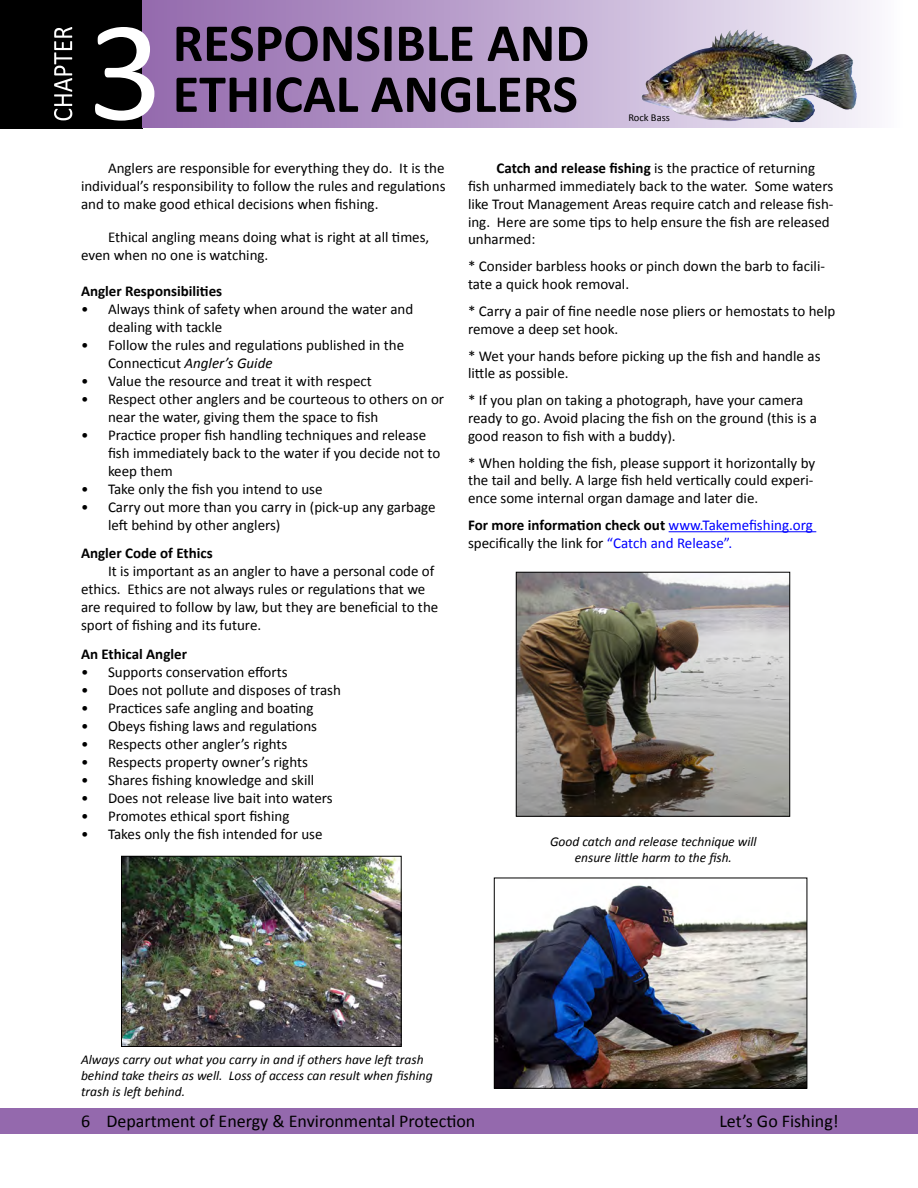
<style>
.page{position:relative;width:918px;height:1188px;background:#fff}
.page>*{position:absolute;margin:0;border:0;box-sizing:border-box;transform-origin:0 0}
.t1{font:700 54px/51px "Calibri";color:#000}
.t2{font:18px "Calibri";color:#000}
.t3{font:15px/18px "Calibri";color:#000}
.t4{font:15px/17.9px "Calibri";color:#00f}
.t5{font:700 15px "Calibri";color:#000}
.t6{font:italic 13.5px/16.2px "Calibri";color:#000;text-align:center}
.t7{font:10.5px "Calibri";color:#000}
.s1{font-style:italic}
.s2{font-weight:700}
.s3{font-weight:700;color:#000}
.s4{color:#000}
</style>
<div class="page">
<div style="left:0;top:0;width:143px;height:129px;background:#000"></div>
<svg style="left:54px;top:27px;width:18px;height:93px"></svg>
<div style="left:143px;top:0;width:775px;height:128px;background:linear-gradient(to right,#9064ab,#f9f9fd)"></div>
<div style="left:0;top:1108px;width:918px;height:26px;background:#9469ad"></div>
<hr style="left:917px;top:0;width:1px;height:128px;background:#fff">
<svg style="left:95px;top:27px;width:59px;height:94px"></svg>
<img style="left:630px;top:26px;width:232px;height:102px">
<hr style="left:669px;top:531px;width:147px;height:1px;background:#00f">
<img style="left:518px;top:574px;width:270px;height:241px">
<div style="left:516px;top:572px;width:274px;height:245px;border:1px solid #000"></div>
<img style="left:496px;top:885px;width:309px;height:202px">
<div style="left:494px;top:878px;width:313px;height:211px;border:1px solid #000"></div>
<img style="left:123px;top:858px;width:277px;height:187px">
<div style="left:121px;top:856px;width:281px;height:191px;border:1px solid #000"></div>
<h1 class="t1" style="left:173px;top:17px;width:418px">RESPONSIBLE AND<br>ETHICAL ANGLERS</h1>
<p class="t7" style="left:628px;top:111px;width:43px">Rock Bass</p>
<p class="t3" style="left:81px;top:159px;width:366px;text-align:justify;text-indent:27px">Anglers are responsible for everything they do. It is the individual’s responsibility to follow the rules and regulations and to make good ethical decisions when fishing.</p>
<p class="t3" style="left:81px;top:228px;width:350px;text-indent:27px">Ethical angling means doing what is right at all times, even when no one is watching.</p>
<p class="t5" style="left:81px;top:281px;width:143px">Angler Responsibilities</p>
<p class="t3" style="left:108px;top:300px;width:307px;text-indent:-27px">• Always think of safety when around the water and dealing with tackle</p>
<p class="t3" style="left:108px;top:336px;width:298px;text-indent:-27px">• Follow the rules and regulations published in the<br>Connecticut <span class="s1">Angler’s Guide</span></p>
<p class="t3" style="left:81px;top:372px;width:292px">• Value the resource and treat it with respect</p>
<p class="t3" style="left:108px;top:390px;width:338px;text-indent:-27px">• Respect other anglers and be courteous to others on or near the water, giving them the space to fish</p>
<p class="t3" style="left:108px;top:426px;width:334px;text-indent:-27px">• Practice proper fish handling techniques and release fish immediately back to the water if you decide not to keep them</p>
<p class="t3" style="left:81px;top:480px;width:243px">• Take only the fish you intend to use</p>
<p class="t3" style="left:108px;top:498px;width:329px;text-indent:-27px">• Carry out more than you carry in (pick-up any garbage left behind by other anglers)</p>
<p class="t5" style="left:81px;top:544px;width:133px">Angler Code of Ethics</p>
<p class="t3" style="left:81px;top:563px;width:359px;text-indent:27px">It is important as an angler to have a personal code of ethics. Ethics are not always rules or regulations that we are required to follow by law, but they are beneficial to the sport of fishing and its future.</p>
<p class="t5" style="left:81px;top:645px;width:108px">An Ethical Angler</p>
<p class="t3" style="left:81px;top:663px;width:208px">• Supports conservation efforts</p>
<p class="t3" style="left:81px;top:681px;width:261px">• Does not pollute and disposes of trash</p>
<p class="t3" style="left:81px;top:699px;width:234px">• Practices safe angling and boating</p>
<p class="t3" style="left:81px;top:717px;width:238px">• Obeys fishing laws and regulations</p>
<p class="t3" style="left:81px;top:735px;width:208px">• Respects other angler’s rights</p>
<p class="t3" style="left:81px;top:753px;width:228px">• Respects property owner’s rights</p>
<p class="t3" style="left:81px;top:771px;width:235px">• Shares fishing knowledge and skill</p>
<p class="t3" style="left:81px;top:789px;width:253px">• Does not release live bait into waters</p>
<p class="t3" style="left:81px;top:807px;width:210px">• Promotes ethical sport fishing</p>
<p class="t3" style="left:81px;top:825px;width:243px">• Takes only the fish intended for use</p>
<p class="t3" style="left:468px;top:159px;width:367px;text-indent:28px"><span class="s2">Catch and release fishing</span> is the practice of returning fish unharmed immediately back to the water. Some waters like Trout Management Areas require catch and release fish&shy;ing. Here are some tips to help ensure the fish are released unharmed:</p>
<p class="t3" style="left:468px;top:257px;width:359px">* Consider barbless hooks or pinch down the barb to facili&shy;tate a quick hook removal.</p>
<p class="t3" style="left:468px;top:302px;width:369px">* Carry a pair of fine needle nose pliers or hemostats to help remove a deep set hook.</p>
<p class="t3" style="left:468px;top:347px;width:354px">* Wet your hands before picking up the fish and handle as little as possible.</p>
<p class="t3" style="left:468px;top:391px;width:351px">* If you plan on taking a photograph, have your camera ready to go. Avoid placing the fish on the ground (this is a good reason to fish with a buddy).</p>
<p class="t3" style="left:468px;top:454px;width:349px">* When holding the fish, please support it horizontally by the tail and belly. A large fish held vertically could experi&shy;ence some internal organ damage and later die.</p>
<p class="t4" style="left:468px;top:516px;width:346px"><span class="s3">For more information check out</span> www.Takemefishing.org <span class="s4">specifically the link for</span> “Catch and Release”.</p>
<p class="t6" style="left:550px;top:833px;width:208px">Good catch and release technique will ensure little harm to the fish.</p>
<p class="t6" style="left:81px;top:1051px;width:353px;text-align:left">Always carry out what you carry in and if others have left trash behind take theirs as well. Loss of access can result when fishing trash is left behind.</p>
<p class="t2" style="left:81px;top:1109px;width:396px">6 Department of Energy &amp; Environmental Protection</p>
<p class="t2" style="left:719px;top:1109px;width:121px">Let’s Go Fishing!</p>
</div>
